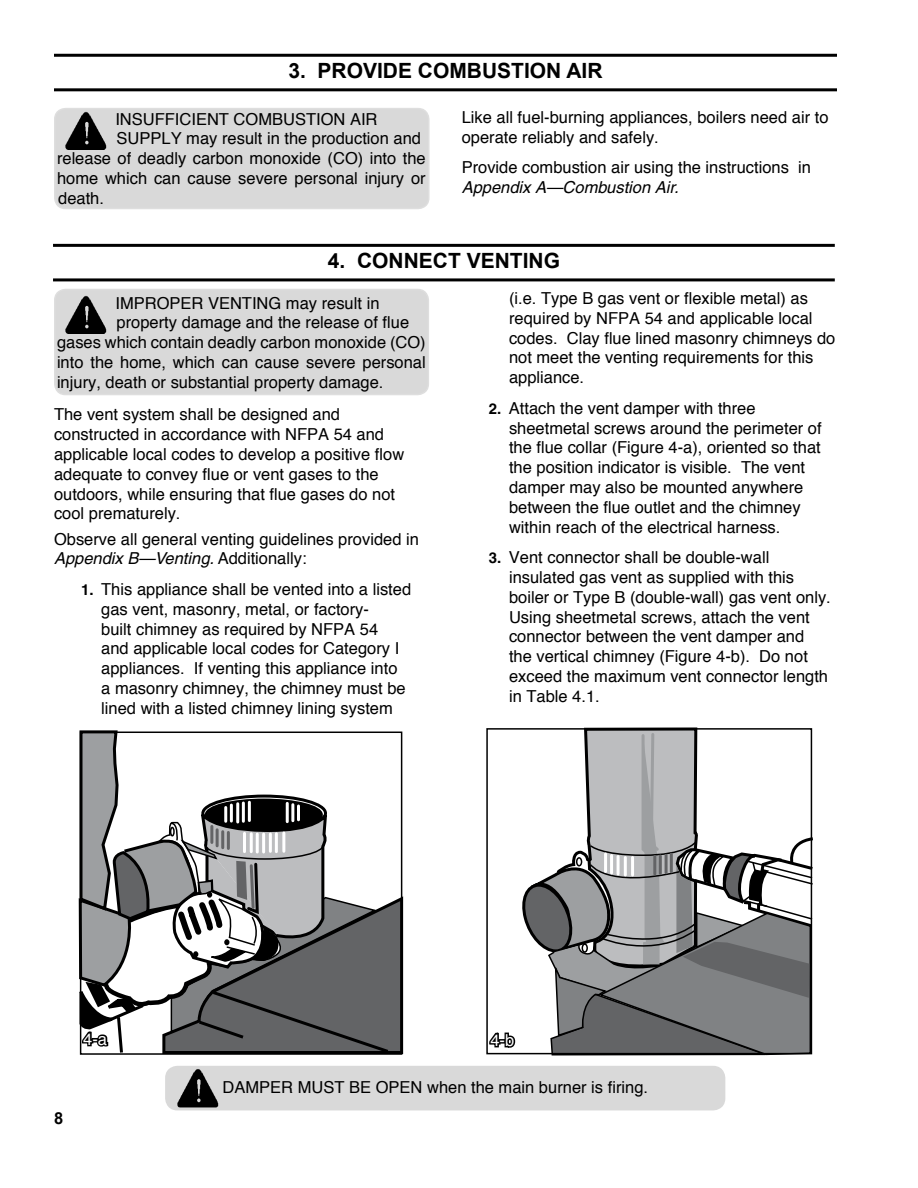
<style>
.page{position:relative;width:918px;height:1188px;background:#fff}
.page>*{position:absolute;margin:0;border:0;box-sizing:border-box;transform-origin:0 0}
.t1{font:700 21px "Arial";color:#000}
.t2{font:16.5px/19.8px "Helvetica";color:#000}
.t3{font:italic 16.5px "Helvetica";color:#000}
.t4{font:16.5px "Helvetica";color:#fff}
.s1{font-style:italic}
.s2{font-weight:700;font-size:15px}
</style>
<div class="page">
<svg style="left:78px;top:730px;width:326px;height:325px"></svg>
<hr style="left:54px;top:54px;width:783px;height:3px;background:#000">
<hr style="left:54px;top:88px;width:783px;height:3px;background:#000">
<div style="left:55px;top:109px;width:374px;height:99px;background:#d9d9d9;border-radius:11px"></div>
<img style="left:66px;top:111px;width:40px;height:39px">
<div style="left:54px;top:108px;width:376px;height:101px;border:2px solid #dedede;border-radius:11px"></div>
<hr style="left:53px;top:244px;width:782px;height:3px;background:#000">
<hr style="left:53px;top:278px;width:782px;height:3px;background:#000">
<div style="left:55px;top:290px;width:373px;height:105px;background:#d9d9d9;border-radius:11px"></div>
<img style="left:66px;top:295px;width:40px;height:39px">
<div style="left:54px;top:289px;width:375px;height:106px;border:2px solid #dedede;border-radius:11px"></div>
<div style="left:167px;top:1067px;width:557px;height:42px;background:#d9d9d9;border-radius:11px"></div>
<img style="left:178px;top:1070px;width:40px;height:36px">
<div style="left:165px;top:1066px;width:560px;height:44px;border:3px solid #d9d9d9;border-radius:11px"></div>
<svg style="left:488px;top:727px;width:325px;height:329px"></svg>
<p class="t1" style="left:288px;top:56px;width:58px">3. PROVIDE</p>
<p class="t1" style="left:418px;top:56px;width:31px">COMBUSTION</p>
<p class="t1" style="left:566px;top:56px;width:26px">AIR</p>
<p class="t2" style="left:115px;top:109px;width:264px">INSUFFICIENT COMBUSTION AIR</p>
<p class="t2" style="left:117px;top:128px;width:306px">SUPPLY may result in the production and</p>
<p class="t2" style="left:57px;top:148px;width:370px">release of deadly carbon monoxide (CO) into the</p>
<p class="t2" style="left:57px;top:168px;width:370px">home which can cause severe personal injury or</p>
<p class="t2" style="left:58px;top:188px;width:47px">death.</p>
<p class="t2" style="left:462px;top:107px;width:368px">Like all fuel-burning appliances, boilers need air to operate reliably and safely.</p>
<p class="t2" style="left:462px;top:157px;width:351px">Provide combustion air using the instructions in</p>
<p class="t3" style="left:462px;top:178px;width:219px">Appendix A—Combustion Air.</p>
<p class="t1" style="left:328px;top:246px;width:60px">4. CONNECT</p>
<p class="t1" style="left:467px;top:246px;width:28px">VENTING</p>
<p class="t2" style="left:115px;top:292px;width:266px">IMPROPER VENTING may result in</p>
<p class="t2" style="left:117px;top:312px;width:294px">property damage and the release of flue</p>
<p class="t2" style="left:57px;top:332px;width:370px">gases which contain deadly carbon monoxide (CO)</p>
<p class="t2" style="left:57px;top:352px;width:370px">into the home, which can cause severe personal</p>
<p class="t2" style="left:57px;top:372px;width:328px">injury, death or substantial property damage.</p>
<p class="t2" style="left:54px;top:404px;width:352px">The vent system shall be designed and constructed in accordance with NFPA 54 and applicable local codes to develop a positive flow adequate to convey flue or vent gases to the outdoors, while ensuring that flue gases do not cool prematurely.</p>
<p class="t2" style="left:54px;top:529px;width:366px">Observe all general venting guidelines provided in<br><span class="s1">Appendix B—Venting.</span> Additionally:</p>
<p class="t2" style="left:101px;top:579px;width:311px;text-indent:-20px"><span class="s2">1.</span> This appliance shall be vented into a listed gas vent, masonry, metal, or factory-<br>built chimney as required by NFPA 54<br>and applicable local codes for Category I appliances. If venting this appliance into<br>a masonry chimney, the chimney must be lined with a listed chimney lining system</p>
<p class="t2" style="left:509px;top:288px;width:328px">(i.e. Type B gas vent or flexible metal) as required by NFPA 54 and applicable local codes. Clay flue lined masonry chimneys do not meet the venting requirements for this appliance.</p>
<p class="t2" style="left:509px;top:398px;width:314px;text-indent:-20px"><span class="s2">2.</span> Attach the vent damper with three sheetmetal screws around the perimeter of the flue collar (Figure 4-a), oriented so that the position indicator is visible. The vent damper may also be mounted anywhere between the flue outlet and the chimney within reach of the electrical harness.</p>
<p class="t2" style="left:509px;top:547px;width:323px;text-indent:-20px"><span class="s2">3.</span> Vent connector shall be double-wall insulated gas vent as supplied with this boiler or Type B (double-wall) gas vent only.<br>Using sheetmetal screws, attach the vent connector between the vent damper and the vertical chimney (Figure 4-b). Do not exceed the maximum vent connector length in Table 4.1.</p>
<p class="t4" style="left:83px;top:1029px;width:25px">4-a</p>
<p class="t4" style="left:490px;top:1030px;width:25px">4-b</p>
<p class="t2" style="left:223px;top:1077px;width:427px">DAMPER MUST BE OPEN when the main burner is firing.</p>
</div>
